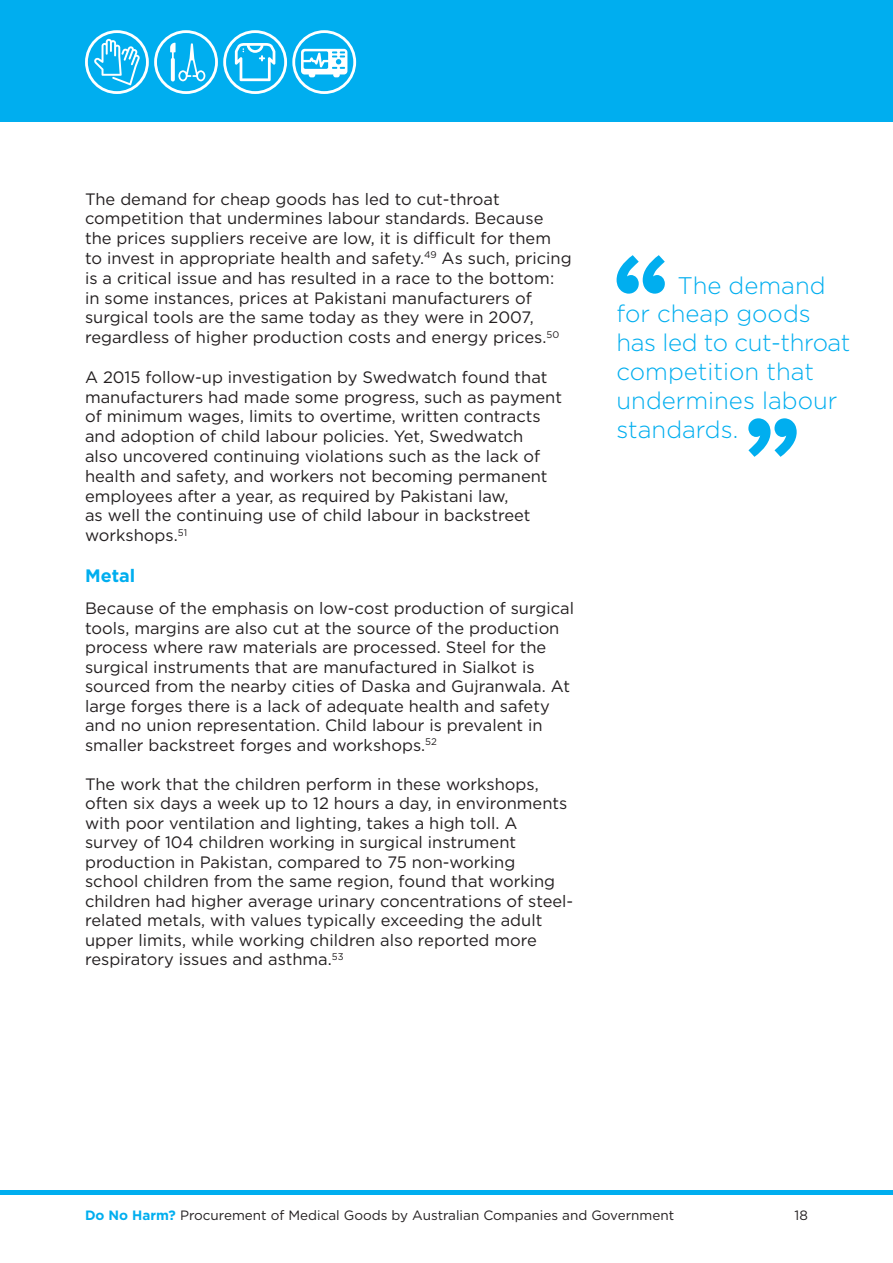
<style>
.page{position:relative;width:893px;height:1263px;background:#fff}
.page>*{position:absolute;margin:0;border:0;box-sizing:border-box;transform-origin:0 0}
.Pullquote{font:300 24px/28.8px "Gotham";color:#00aeef}
.Subhead2{font:700 18px "Gotham";color:#00aeef}
.Body{font:16.5px/19.5px "Gotham";color:#231f20}
.t1{font:13.5px "Gotham";color:#231f20}
.s1{font-weight:700;color:#00aeef}
</style>
<div class="page">
<div style="left:0;top:0;width:893px;height:121px;background:#00aeef"></div>
<hr style="left:0;top:1191px;width:893px;height:4px;background:#00aeef">
<div style="left:85px;top:30px;width:64px;height:64px;border:3px solid #fff;border-radius:50%"></div>
<svg style="left:94px;top:39px;width:46px;height:46px"></svg>
<div style="left:154px;top:30px;width:64px;height:64px;border:3px solid #fff;border-radius:50%"></div>
<svg style="left:170px;top:43px;width:35px;height:38px"></svg>
<div style="left:292px;top:30px;width:64px;height:64px;border:3px solid #fff;border-radius:50%"></div>
<svg style="left:301px;top:49px;width:46px;height:28px"></svg>
<div style="left:223px;top:30px;width:64px;height:64px;border:3px solid #fff;border-radius:50%"></div>
<svg style="left:235px;top:43px;width:40px;height:38px"></svg>
<svg style="left:617px;top:255px;width:48px;height:39px"></svg>
<svg style="left:748px;top:418px;width:49px;height:39px"></svg>
<p class="Body" style="left:85px;top:188px;width:488px">The demand for cheap goods has led to cut-throat competition that undermines labour standards. Because the prices suppliers receive are low, it is difficult for them to invest in appropriate health and safety.<sup>49</sup> As such, pricing is a critical issue and has resulted in a race to the bottom: in some instances, prices at Pakistani manufacturers of surgical tools are the same today as they were in 2007, regardless of higher production costs and energy prices.<sup>50</sup></p>
<p class="Body" style="left:85px;top:367px;width:479px">A 2015 follow-up investigation by Swedwatch found that manufacturers had made some progress, such as payment of minimum wages, limits to overtime, written contracts and adoption of child labour policies. Yet, Swedwatch<br>also uncovered continuing violations such as the lack of health and safety, and workers not becoming permanent employees after a year, as required by Pakistani law,<br>as well the continuing use of child labour in backstreet workshops.<sup>51</sup></p>
<p class="Subhead2" style="left:85px;top:563px;width:52px">Metal</p>
<p class="Body" style="left:85px;top:598px;width:490px">Because of the emphasis on low-cost production of surgical tools, margins are also cut at the source of the production process where raw materials are processed. Steel for the surgical instruments that are manufactured in Sialkot is sourced from the nearby cities of Daska and Gujranwala. At large forges there is a lack of adequate health and safety and no union representation. Child labour is prevalent in smaller backstreet forges and workshops.<sup>52</sup></p>
<p class="Body" style="left:85px;top:774px;width:490px">The work that the children perform in these workshops, often six days a week up to 12 hours a day, in environments with poor ventilation and lighting, takes a high toll. A survey of 104 children working in surgical instrument production in Pakistan, compared to 75 non-working<br>school children from the same region, found that working children had higher average urinary concentrations of steel&shy;related metals, with values typically exceeding the adult upper limits, while working children also reported more respiratory issues and asthma.<sup>53</sup></p>
<p class="Pullquote" style="left:617px;top:270px;width:235px;text-indent:61px">The demand for cheap goods has led to cut-throat competition that undermines labour standards.</p>
<p class="t1" style="left:85px;top:1206px;width:591px"><span class="s1">Do No Harm?</span> Procurement of Medical Goods by Australian Companies and Government</p>
<p class="t1" style="left:795px;top:1206px;width:15px">18</p>
</div>
